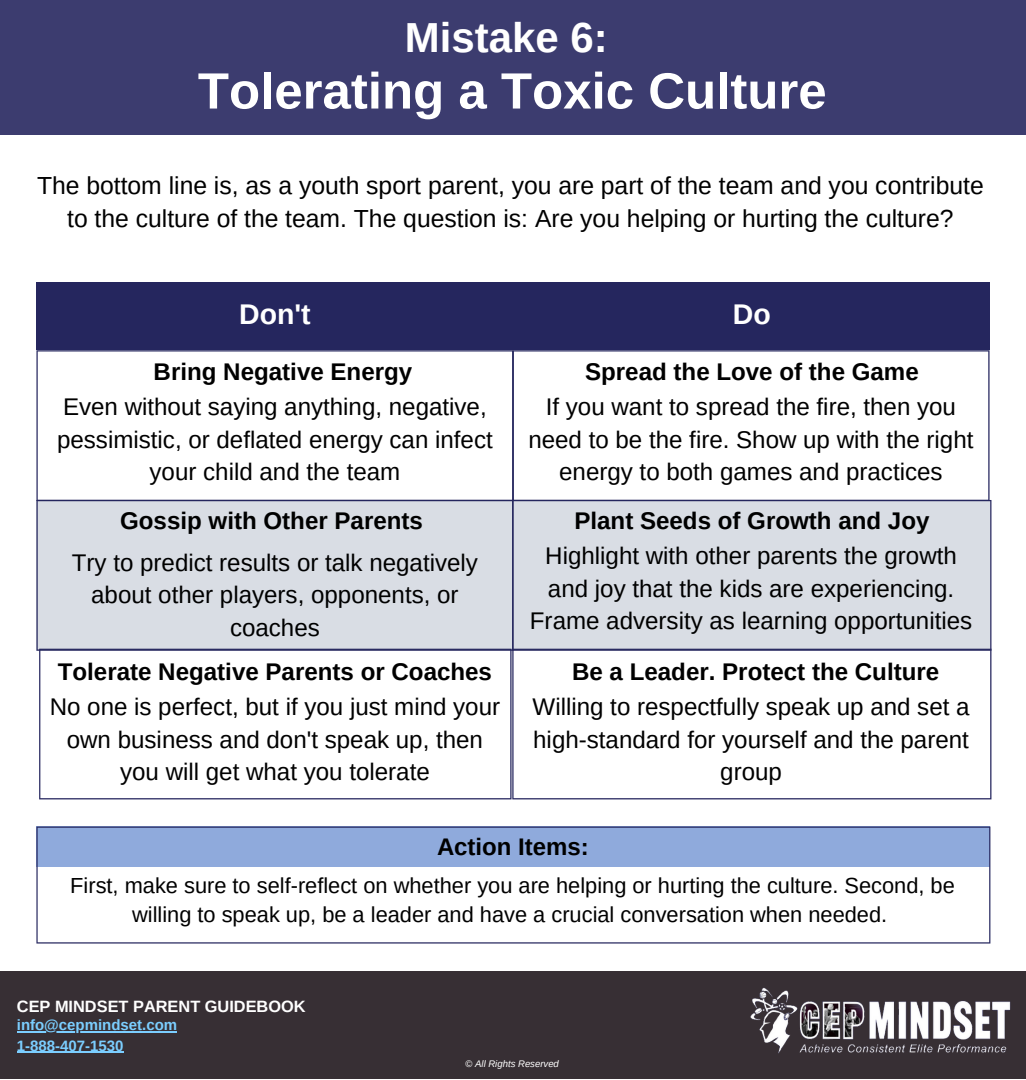
<style>
.page{position:relative;width:1026px;height:1080px;background:#fff}
.page>*{position:absolute;margin:0;border:0;box-sizing:border-box;transform-origin:0 0}
.t1{font:700 51px "Arimo";color:#fff}
.t2{font:700 42px "Arimo";color:#fff}
.t3{font:700 28.5px "Arimo";color:#fff}
.t4{font:24.6px/33px "Arimo";color:#000;text-align:center}
.t5{font:24px/32.7px "Arimo";color:#000;text-align:center}
.t6{font:700 24px "Arimo";color:#000}
.t7{font:21.9px/29.1px "Arimo";color:#000;text-align:center}
.t8{font:700 16.5px "Arimo";color:#fff}
.t9{font:700 15px/20.4px "Arimo";color:#7bceff}
.t10{font:italic 9.6px "Arimo";color:#fff}
.s1{font-style:normal}
</style>
<div class="page">
<div style="left:0;top:971px;width:1026px;height:108px;background:#372f34"></div>
<div style="left:0;top:0;width:1026px;height:135px;background:#3c3c6f"></div>
<img style="left:750px;top:987px;width:261px;height:67px">
<div style="left:36px;top:283px;width:477px;height:67px;background:#25265e"></div>
<div style="left:514px;top:283px;width:476px;height:67px;background:#25265e"></div>
<svg style="left:513px;top:350px;width:477px;height:150px"></svg>
<svg style="left:36px;top:827px;width:954px;height:117px"></svg>
<svg style="left:36px;top:350px;width:477px;height:150px"></svg>
<svg style="left:39px;top:651px;width:473px;height:148px"></svg>
<div style="left:36px;top:500px;width:476px;height:151px;background:#d9dde4"></div>
<svg style="left:512px;top:651px;width:479px;height:148px"></svg>
<div style="left:512px;top:500px;width:479px;height:151px;background:#d9dde4"></div>
<svg style="left:17px;top:1031px;width:27px;height:1px"></svg>
<hr style="left:44px;top:1031px;width:133px;height:1px;background:#7bceff">
<hr style="left:17px;top:1052px;width:107px;height:1px;background:#7bceff">
<h2 class="t2" style="left:405px;top:14px;width:204px">Mistake 6:</h2>
<h1 class="t1" style="left:198px;top:62px;width:630px">Tolerating a Toxic Culture</h1>
<p class="t4" style="left:37px;top:169px;width:948px">The bottom line is, as a youth sport parent, you are part of the team and you contribute to the culture of the team. The question is: Are you helping or hurting the culture?</p>
<p class="t3" style="left:239px;top:298px;width:73px">Don't</p>
<p class="t3" style="left:733px;top:298px;width:39px">Do</p>
<p class="t6" style="left:154px;top:358px;width:260px">Bring Negative Energy</p>
<p class="t5" style="left:57px;top:391px;width:437px">Even without saying anything, negative, pessimistic, or deflated energy can infect your child and the team</p>
<p class="t6" style="left:120px;top:508px;width:304px">Gossip with Other Parents</p>
<p class="t5" style="left:72px;top:546px;width:408px">Try to predict results or talk negatively about other players, opponents, or coaches</p>
<p class="t6" style="left:58px;top:659px;width:436px">Tolerate Negative Parents or Coaches</p>
<p class="t5" style="left:50px;top:690px;width:452px">No one is perfect, but if you just mind your own business and don't speak up, then you will get what you tolerate</p>
<p class="t6" style="left:585px;top:358px;width:335px">Spread the Love of the Game</p>
<p class="t5" style="left:528px;top:391px;width:447px">If you want to spread the fire, then you need to be the fire. Show up with the right energy to both games and practices</p>
<p class="t6" style="left:574px;top:508px;width:357px">Plant Seeds of Growth and Joy</p>
<p class="t5" style="left:530px;top:539px;width:444px">Highlight with other parents the growth and joy that the kids are experiencing.<br>Frame adversity as learning opportunities</p>
<p class="t6" style="left:572px;top:659px;width:369px">Be a Leader. Protect the Culture</p>
<p class="t5" style="left:533px;top:690px;width:439px">Willing to respectfully speak up and set a high-standard for yourself and the parent group</p>
<p class="t6" style="left:437px;top:833px;width:153px">Action Items:</p>
<p class="t7" style="left:70px;top:871px;width:886px">First, make sure to self-reflect on whether you are helping or hurting the culture. Second, be willing to speak up, be a leader and have a crucial conversation when needed.</p>
<p class="t8" style="left:17px;top:997px;width:290px">CEP MINDSET PARENT GUIDEBOOK</p>
<p class="t9" style="left:17px;top:1015px;width:162px">info@cepmindset.com<br>1-888-407-1530</p>
<p class="t10" style="left:466px;top:1059px;width:95px"><span class="s1">©</span> All Rights Reserved</p>
</div>
